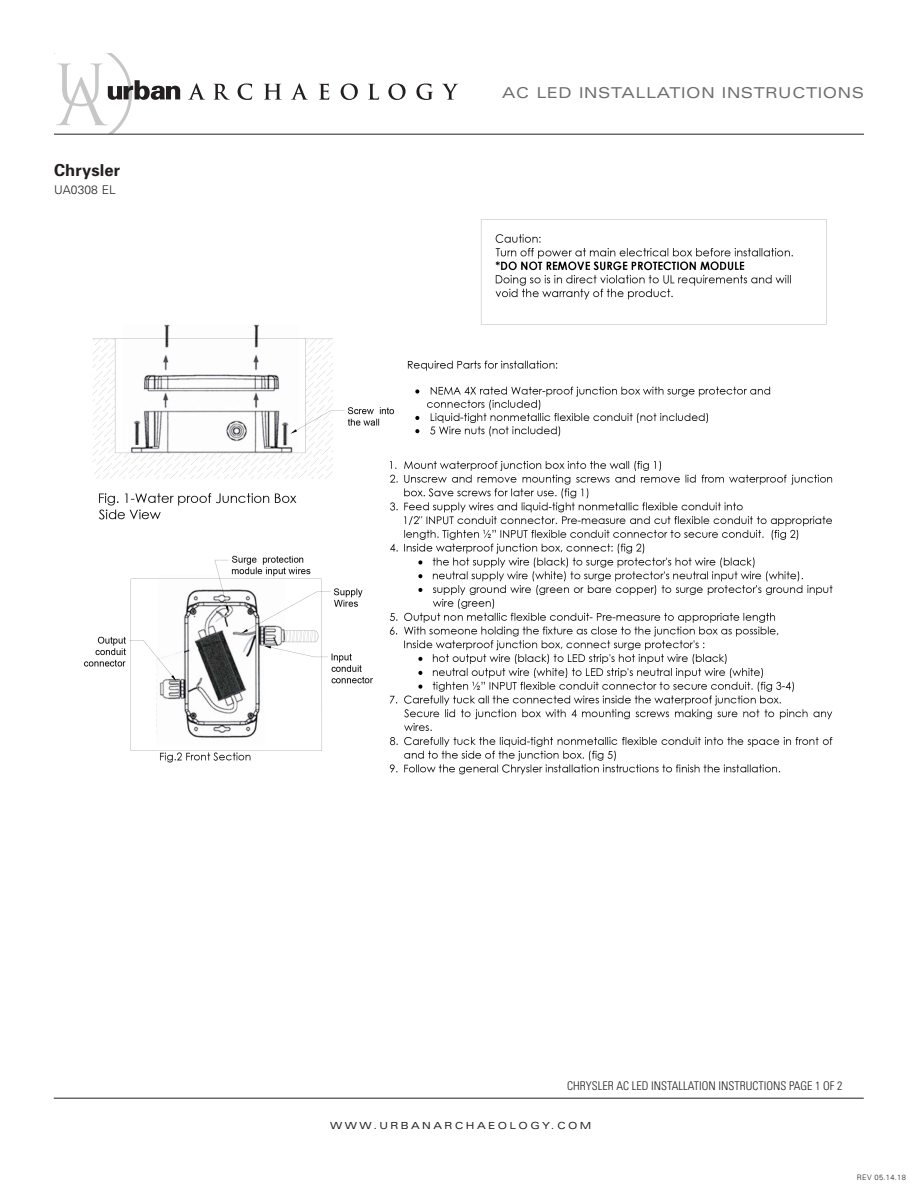
<style>
.page{position:relative;width:918px;height:1188px;background:#fff}
.page>*{position:absolute;margin:0;border:0;box-sizing:border-box;transform-origin:0 0}
.t1{font:700 16.5px "Univers";letter-spacing:.01em;color:#231f20}
.t2{font:expanded 15px "Univers";letter-spacing:.04em;color:#6c6d70}
.t3{font:300 condensed 12px "Univers";color:#231f20}
.t4{font:300 12px "Univers";letter-spacing:.01em;color:#231f20}
.t5{font:expanded 9.75px "Univers";letter-spacing:.25em;color:#231f20}
.t6{font:300 7.5px "Univers";letter-spacing:.04em;color:#231f20}
</style>
<div class="page">
<svg style="left:188px;top:83px;width:17px;height:17px"></svg>
<svg style="left:213px;top:84px;width:17px;height:16px"></svg>
<svg style="left:238px;top:83px;width:14px;height:17px"></svg>
<svg style="left:264px;top:84px;width:18px;height:16px"></svg>
<svg style="left:291px;top:83px;width:17px;height:17px"></svg>
<svg style="left:319px;top:84px;width:10px;height:16px"></svg>
<svg style="left:341px;top:83px;width:17px;height:17px"></svg>
<svg style="left:368px;top:84px;width:11px;height:16px"></svg>
<svg style="left:388px;top:83px;width:18px;height:17px"></svg>
<svg style="left:416px;top:83px;width:17px;height:17px"></svg>
<svg style="left:442px;top:84px;width:16px;height:16px"></svg>
<svg style="left:54px;top:53px;width:126px;height:81px"></svg>
<hr style="left:54px;top:134px;width:810px;height:1px;background:#231f20">
<hr style="left:54px;top:1098px;width:810px;height:1px;background:#231f20">
<img style="left:84px;top:219px;width:749px;height:556px">
<p class="t1" style="left:54px;top:159px;width:68px">Chrysler</p>
<p class="t4" style="left:54px;top:182px;width:63px">UA0308 EL</p>
<p class="t2" style="left:502px;top:83px;width:363px">AC LED INSTALLATION INSTRUCTIONS</p>
<p class="t3" style="left:567px;top:1078px;width:277px">CHRYSLER AC LED INSTALLATION INSTRUCTIONS PAGE 1 OF 2</p>
<p class="t5" style="left:330px;top:1120px;width:263px">WWW.URBANARCHAEOLOGY.COM</p>
<p class="t6" style="left:857px;top:1172px;width:50px">REV 05.14.18</p>
</div>
